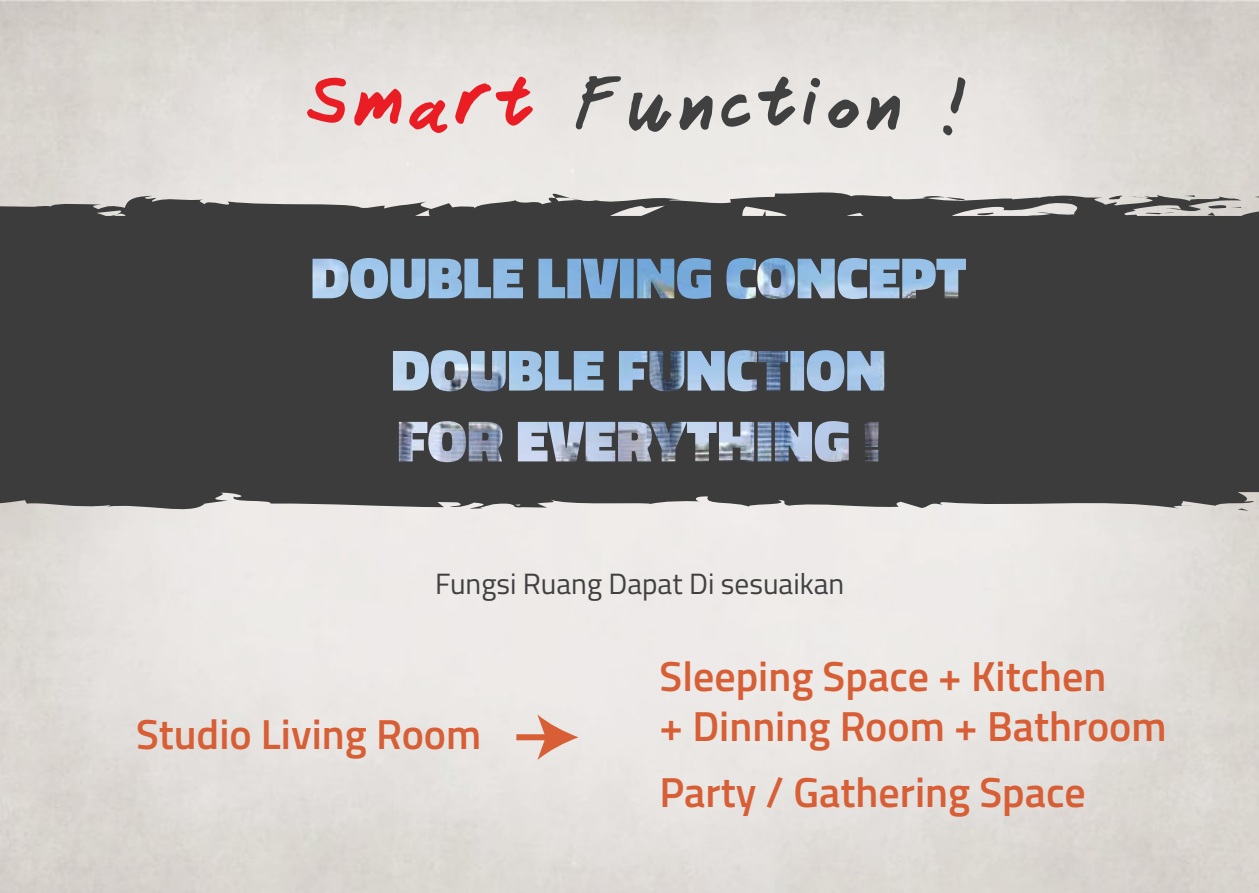
<style>
.page{position:relative;width:1259px;height:893px;background:#fff}
.page>*{position:absolute;margin:0;border:0;box-sizing:border-box;transform-origin:0 0}
.t1{font:66.6px "Janitor";letter-spacing:.1em;color:#404041}
.t2{font:600 42px/50.4px "Titillium Web";color:#d75e35}
.t3{font:29.4px "Titillium Web";color:#404041}
.s1{color:#ea1c24}
</style>
<div class="page">
<svg style="left:0;top:189px;width:1259px;height:327px;background:#515354"></svg>
<img style="left:350px;top:258px;width:616px;height:41px">
<div style="left:516px;top:734px;width:33px;height:6px;background:#d75e35"></div>
<svg style="left:537px;top:714px;width:41px;height:46px;background:#e3b5a5"></svg>
<h1 class="t1" style="left:306px;top:65px;width:661px"><span class="s1">Smart</span> Function !</h1>
<p class="t3" style="left:435px;top:562px;width:410px">Fungsi Ruang Dapat Di sesuaikan</p>
<p class="t2" style="left:136px;top:707px;width:347px">Studio Living Room</p>
<p class="t2" style="left:659px;top:649px;width:509px">Sleeping Space + Kitchen<br>+ Dinning Room + Bathroom</p>
<p class="t2" style="left:659px;top:765px;width:428px">Party / Gathering Space</p>
</div>
